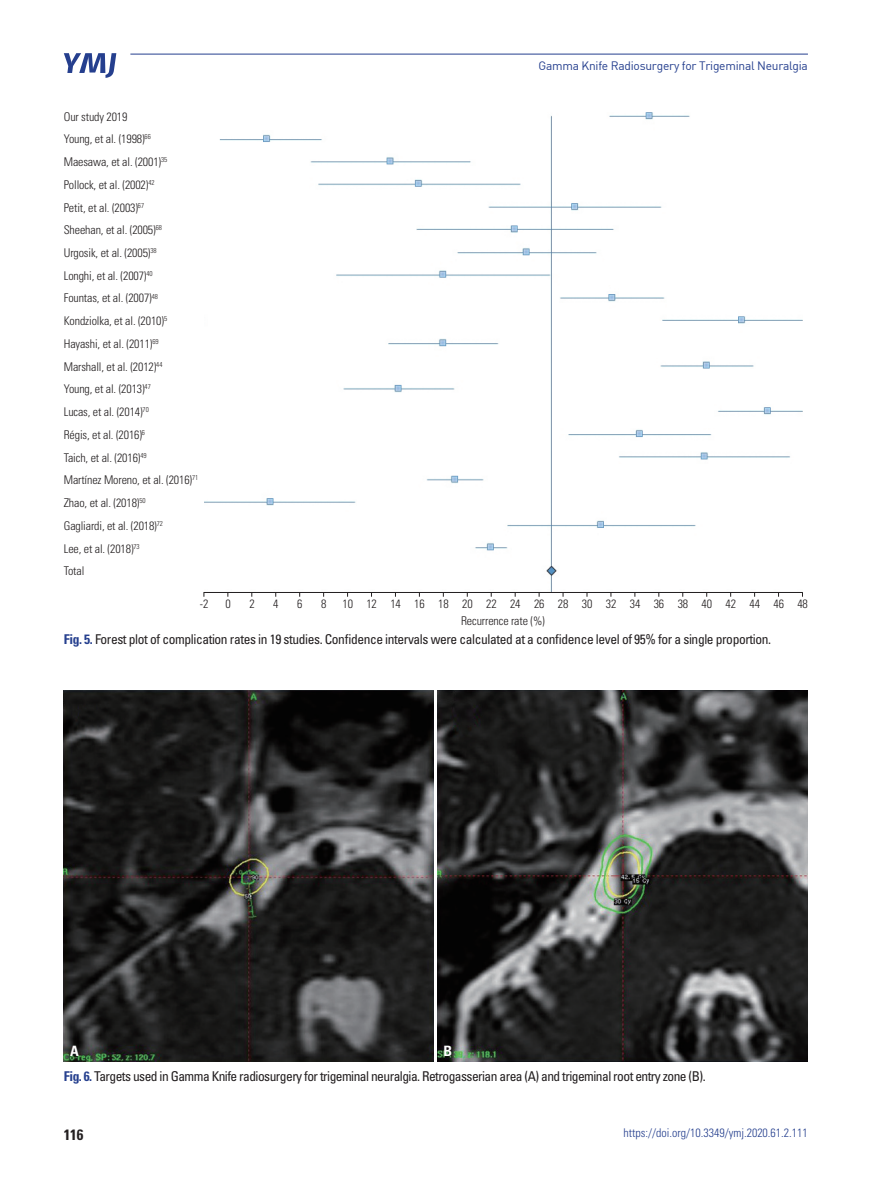
<style>
.page{position:relative;width:893px;height:1191px;background:#fff}
.page>*{position:absolute;margin:0;border:0;box-sizing:border-box;transform-origin:0 0}
.t1{font:700 condensed 15px "Univers LT Std";color:#231f20}
.t2{font:700 condensed 14.25px "Univers LT Std";color:#fff}
.t3{font:condensed 13.5px "Univers LT Std";letter-spacing:-.03em;color:#231f20}
.t4{font:300 condensed 12px/22.8px "Univers LT Std";letter-spacing:-.01em;color:#231f20}
.t5{font:12px "Dinreg";letter-spacing:-.02em;color:#253f8e}
.t6{font:300 condensed 12px "Univers LT Std";color:#253f8e}
.s1{font-weight:700;color:#253f8e}
</style>
<div class="page">
<svg style="left:64px;top:53px;width:52px;height:25px"></svg>
<hr style="left:130px;top:54px;width:678px;height:1px;background:#253f8e">
<img style="left:204px;top:112px;width:598px;height:480px">
<hr style="left:204px;top:592px;width:599px;height:1px;background:#231f20">
<img style="left:64px;top:690px;width:369px;height:372px">
<img style="left:437px;top:690px;width:371px;height:372px">
<p class="t4" style="left:64px;top:105px;width:136px">Our study 2019<br>Young, et al. (1998)<sup>66<br></sup>Maesawa, et al. (2001)<sup>35<br></sup>Pollock, et al. (2002)<sup>42<br></sup>Petit, et al. (2003)<sup>67<br></sup>Sheehan, et al. (2005)<sup>68<br></sup>Urgosik, et al. (2005)<sup>38<br></sup>Longhi, et al. (2007)<sup>40<br></sup>Fountas, et al. (2007)<sup>48<br></sup>Kondziolka, et al. (2010)<sup>5<br></sup>Hayashi, et al. (2011)<sup>69<br></sup>Marshall, et al. (2012)<sup>44<br></sup>Young, et al. (2013)<sup>47<br></sup>Lucas, et al. (2014)<sup>70<br></sup>Régis, et al. (2016)<sup>6<br></sup>Taich, et al. (2016)<sup>49<br></sup>Martínez Moreno, et al. (2016)<sup>71<br></sup>Zhao, et al. (2018)<sup>50<br></sup>Gagliardi, et al. (2018)<sup>72<br></sup>Lee, et al. (2018)<sup>73<br></sup>Total</p>
<p class="t5" style="left:538px;top:58px;width:271px">Gamma Knife Radiosurgery for Trigeminal Neuralgia</p>
<p class="t4" style="left:200px;top:592px;width:10px">-2</p>
<p class="t4" style="left:225px;top:592px;width:7px">0</p>
<p class="t4" style="left:249px;top:592px;width:7px">2</p>
<p class="t4" style="left:273px;top:592px;width:7px">4</p>
<p class="t4" style="left:297px;top:592px;width:7px">6</p>
<p class="t4" style="left:321px;top:592px;width:7px">8</p>
<p class="t4" style="left:461px;top:594px;width:348px;line-height:17.5px;text-indent:-119px">10 12 14 16 18 20 22 24 26 28 30 32 34 36 38 40 42 44 46 48<br>Recurrence rate (%)</p>
<p class="t3" style="left:64px;top:631px;width:709px"><span class="s1">Fig. 5.</span> Forest plot of complication rates in 19 studies. Confidence intervals were calculated at a confidence level of 95% for a single proportion.</p>
<p class="t2" style="left:70px;top:1042px;width:10px">A</p>
<p class="t2" style="left:443px;top:1042px;width:10px">B</p>
<p class="t3" style="left:64px;top:1067px;width:643px"><span class="s1">Fig. 6.</span> Targets used in Gamma Knife radiosurgery for trigeminal neuralgia. Retrogasserian area (A) and trigeminal root entry zone (B).</p>
<p class="t1" style="left:64px;top:1125px;width:21px">116</p>
<p class="t6" style="left:623px;top:1125px;width:186px">https://doi.org/10.3349/ymj.2020.61.2.111</p>
</div>
